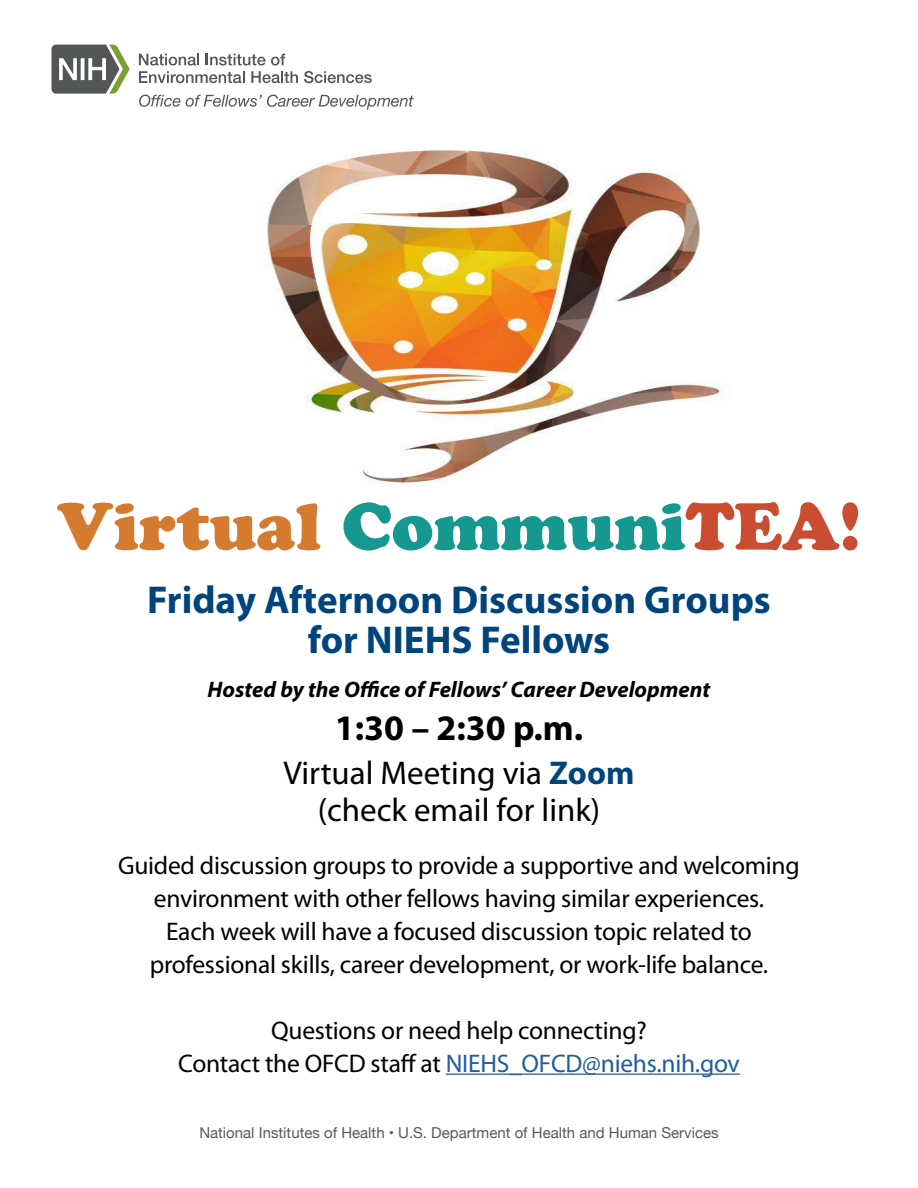
<style>
.page{position:relative;width:918px;height:1188px;background:#fff}
.page>*{position:absolute;margin:0;border:0;box-sizing:border-box;transform-origin:0 0}
.t1{font:66px "Cooper Black Std";color:#d57b2f}
.t2{font:700 39px/40.5px "Myriad Pro";color:#00447c;text-align:center}
.t3{font:700 36px "Myriad Pro";color:#000}
.t4{font:33px/37.5px "Myriad Pro";color:#000;text-align:center}
.t5{font:25.5px/33px "Myriad Pro";letter-spacing:-.01em;color:#000;text-align:center}
.t6{font:italic 700 22.5px "Myriad Pro";color:#000}
.t7{font:15px "Helvetica Neue";color:#58595b}
.s1{color:#15988f}
.s2{color:#ca4d31}
.s3{font-weight:700;color:#00447c}
.s4{color:#215e9e}
</style>
<div class="page">
<img style="left:266px;top:149px;width:456px;height:338px">
<hr style="left:446px;top:1074px;width:294px;height:1px;background:#215e9e">
<svg style="left:52px;top:45px;width:78px;height:49px"></svg>
<svg style="left:139px;top:54px;width:159px;height:29px"></svg>
<svg style="left:304px;top:71px;width:68px;height:12px"></svg>
<svg style="left:139px;top:95px;width:41px;height:12px"></svg>
<svg style="left:186px;top:95px;width:228px;height:15px"></svg>
<p class="t1" style="left:57px;top:487px;width:805px">Virtual <span class="s1">Communi</span><span class="s2">TEA!</span></p>
<p class="t2" style="left:147px;top:578px;width:625px">Friday Afternoon Discussion Groups for NIEHS Fellows</p>
<p class="t6" style="left:208px;top:674px;width:504px">Hosted by the Office of Fellows’ Career Development</p>
<p class="t3" style="left:335px;top:704px;width:250px">1:30 – 2:30 p.m.</p>
<p class="t4" style="left:284px;top:753px;width:352px">Virtual Meeting via <span class="s3">Zoom </span>(check email for link)</p>
<p class="t5" style="left:118px;top:848px;width:683px">Guided discussion groups to provide a supportive and welcoming environment with other fellows having similar experiences.<br>Each week will have a focused discussion topic related to professional skills, career development, or work-life balance.</p>
<p class="t5" style="left:178px;top:1013px;width:563px">Questions or need help connecting?<br>Contact the OFCD staff at <span class="s4">NIEHS_OFCD@niehs.nih.gov</span></p>
<p class="t7" style="left:199px;top:1122px;width:521px">National Institutes of Health • U.S. Department of Health and Human Services</p>
</div>
